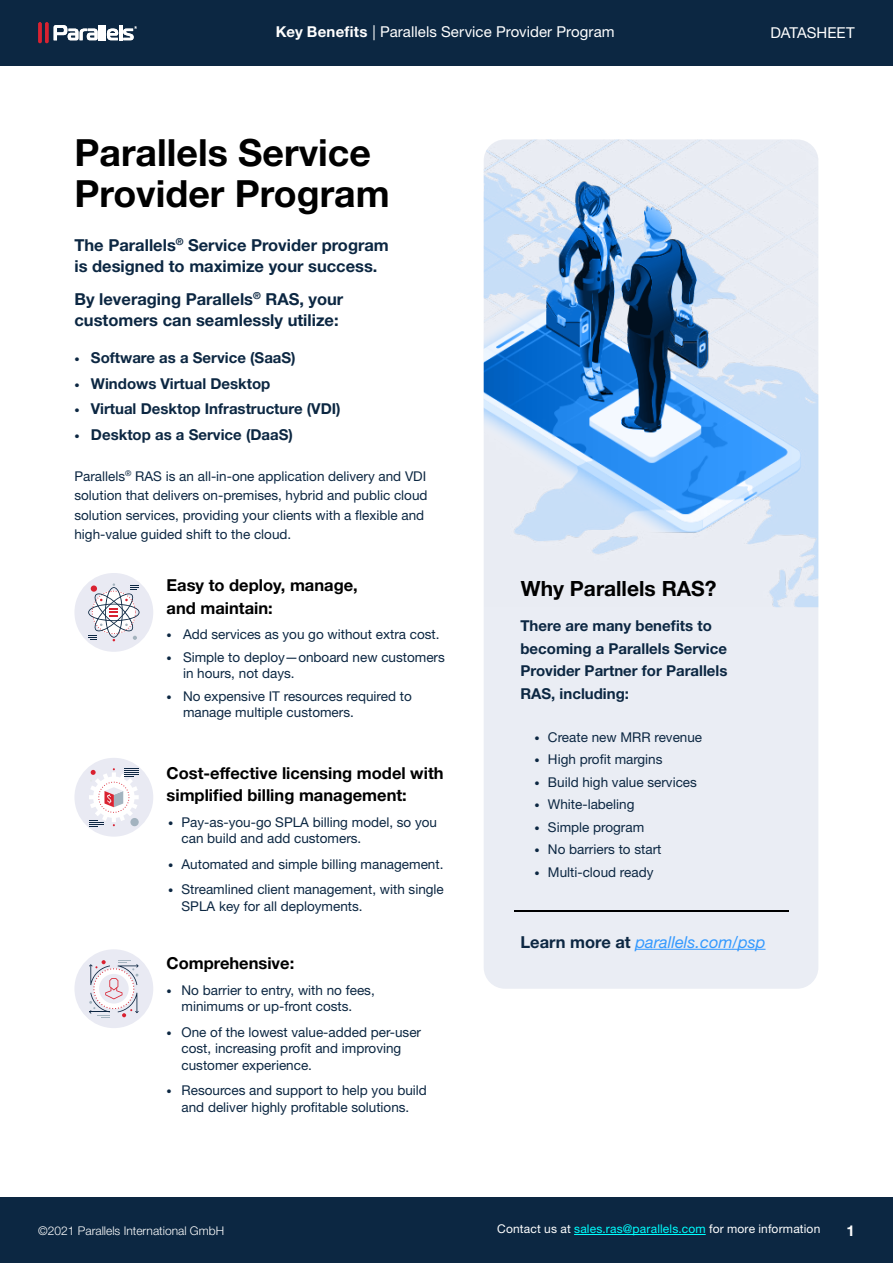
<style>
.page{position:relative;width:893px;height:1263px;background:#fff}
.page>*{position:absolute;margin:0;border:0;box-sizing:border-box;transform-origin:0 0}
.t1{font:700 37.5px/40.5px "Helvetica Neue LT Std";color:#000}
.t2{font:700 21px "Helvetica Neue LT Std";color:#000}
.t3{font:700 16.5px/21px "Helvetica Neue LT Std";color:#0c2742}
.t4{font:700 16.5px/22.5px "Helvetica Neue LT Std";color:#000}
.t5{font:italic 16.5px "Helvetica Neue LT Std";color:#39f}
.t6{font:700 15px/22.5px "Helvetica Neue LT Std";color:#0c2742}
.t7{font:15px "Helvetica Neue LT Std";letter-spacing:.005em;color:#fff}
.t8{font:700 15px "Helvetica Neue LT Std";color:#fff}
.t9{font:13.5px/16.5px "Helvetica Neue LT Std";color:#0c2742}
.t10{font:12px "Helvetica Neue LT Std";letter-spacing:.015em;color:#fff}
.t11{font:300 12px "Helvetica Neue LT Std";color:#fff}
.s1{font-weight:700}
.s2{font-size:10.5px}
.s3{font-weight:700;font-style:normal;color:#0c2742}
.s4{color:#0ff}
</style>
<div class="page">
<div style="left:0;top:0;width:893px;height:65px;background:#0c2742"></div>
<div style="left:0;top:1197px;width:893px;height:66px;background:#0c2742"></div>
<hr style="left:574px;top:1234px;width:132px;height:1px;background:#0ff">
<div style="left:484px;top:139px;width:334px;height:850px;background:#eaedf4;border-radius:21px"></div>
<img style="left:484px;top:139px;width:334px;height:468px">
<svg style="left:38px;top:22px;width:4px;height:21px"></svg>
<svg style="left:45px;top:22px;width:4px;height:21px"></svg>
<hr style="left:119px;top:25px;width:3px;height:15px;background:#fff">
<hr style="left:103px;top:25px;width:3px;height:15px;background:#fff">
<hr style="left:99px;top:25px;width:3px;height:15px;background:#fff">
<svg style="left:54px;top:25px;width:44px;height:15px"></svg>
<svg style="left:107px;top:26px;width:30px;height:14px"></svg>
<hr style="left:635px;top:949px;width:130px;height:1px;background:#39f">
<hr style="left:514px;top:910px;width:274px;height:2px;background:#000">
<svg style="left:74px;top:949px;width:79px;height:79px"></svg>
<svg style="left:74px;top:758px;width:79px;height:79px"></svg>
<svg style="left:74px;top:573px;width:79px;height:79px"></svg>
<p class="t7" style="left:276px;top:23px;width:340px"><span class="s1">Key Benefits</span> | Parallels Service Provider Program</p>
<p class="t7" style="left:770px;top:24px;width:86px">DATASHEET</p>
<h1 class="t1" style="left:74px;top:132px;width:317px">Parallels Service<br>Provider Program</h1>
<p class="t3" style="left:74px;top:234px;width:316px">The Parallels<sup>®</sup> Service Provider program is designed to maximize your success.</p>
<p class="t3" style="left:74px;top:288px;width:270px">By leveraging Parallels<sup>®</sup> RAS, your customers can seamlessly utilize:</p>
<p class="t6" style="left:74px;top:346px;width:223px"><span class="s2">•</span> Software as a Service (SaaS)</p>
<p class="t6" style="left:74px;top:372px;width:197px"><span class="s2">•</span> Windows Virtual Desktop</p>
<p class="t6" style="left:74px;top:397px;width:268px"><span class="s2">•</span> Virtual Desktop Infrastructure (VDI)</p>
<p class="t6" style="left:74px;top:423px;width:220px"><span class="s2">•</span> Desktop as a Service (DaaS)</p>
<p class="t9" style="left:74px;top:466px;width:355px;line-height:19.5px">Parallels<sup>®</sup> RAS is an all-in-one application delivery and VDI solution that delivers on-premises, hybrid and public cloud solution services, providing your clients with a flexible and high-value guided shift to the cloud.</p>
<p class="t4" style="left:167px;top:574px;width:193px">Easy to deploy, manage, and maintain:</p>
<p class="t9" style="left:167px;top:626px;width:275px"><span class="s2">•</span> Add services as you go without extra cost.</p>
<p class="t9" style="left:183px;top:648px;width:263px;text-indent:-16px"><span class="s2">•</span> Simple to deploy—onboard new customers in hours, not days.</p>
<p class="t9" style="left:183px;top:687px;width:230px;text-indent:-16px"><span class="s2">•</span> No expensive IT resources required to manage multiple customers.</p>
<p class="t4" style="left:167px;top:761px;width:279px">Cost-effective licensing model with simplified billing management:</p>
<p class="t9" style="left:182px;top:813px;width:257px;text-indent:-13px"><span class="s2">•</span> Pay-as-you-go SPLA billing model, so you can build and add customers.</p>
<p class="t9" style="left:168px;top:855px;width:277px"><span class="s2">•</span> Automated and simple billing management.</p>
<p class="t9" style="left:182px;top:881px;width:264px;text-indent:-13px"><span class="s2">•</span> Streamlined client management, with single<br>SPLA key for all deployments.</p>
<p class="t4" style="left:167px;top:952px;width:129px">Comprehensive:</p>
<p class="t9" style="left:167px;top:981px;width:210px;text-align:center"><span class="s2">•</span> No barrier to entry, with no fees, minimums or up-front costs.</p>
<p class="t9" style="left:182px;top:1023px;width:241px;text-indent:-15px"><span class="s2">•</span> One of the lowest value-added per-user cost, increasing profit and improving customer experience.</p>
<p class="t9" style="left:167px;top:1082px;width:262px;text-align:center"><span class="s2">•</span> Resources and support to help you build and deliver highly profitable solutions.</p>
<h2 class="t2" style="left:521px;top:576px;width:197px">Why Parallels RAS?</h2>
<p class="t6" style="left:520px;top:614px;width:208px">There are many benefits to becoming a Parallels Service<br>Provider Partner for Parallels<br>RAS, including:</p>
<p class="t9" style="left:534px;top:728px;width:169px"><span class="s2">•</span> Create new MRR revenue</p>
<p class="t9" style="left:534px;top:751px;width:130px"><span class="s2">•</span> High profit margins</p>
<p class="t9" style="left:534px;top:773px;width:164px"><span class="s2">•</span> Build high value services</p>
<p class="t9" style="left:534px;top:796px;width:102px"><span class="s2">•</span> White-labeling</p>
<p class="t9" style="left:534px;top:818px;width:111px"><span class="s2">•</span> Simple program</p>
<p class="t9" style="left:534px;top:841px;width:128px"><span class="s2">•</span> No barriers to start</p>
<p class="t9" style="left:534px;top:863px;width:121px"><span class="s2">•</span> Multi-cloud ready</p>
<p class="t5" style="left:520px;top:932px;width:247px"><span class="s3">Learn more at</span> parallels.com/psp</p>
<p class="t11" style="left:38px;top:1223px;width:187px">©2021 Parallels International GmbH</p>
<p class="t10" style="left:497px;top:1222px;width:325px">Contact us at <span class="s4">sales.ras@parallels.com</span> for more information</p>
<p class="t8" style="left:846px;top:1221px;width:10px">1</p>
</div>
